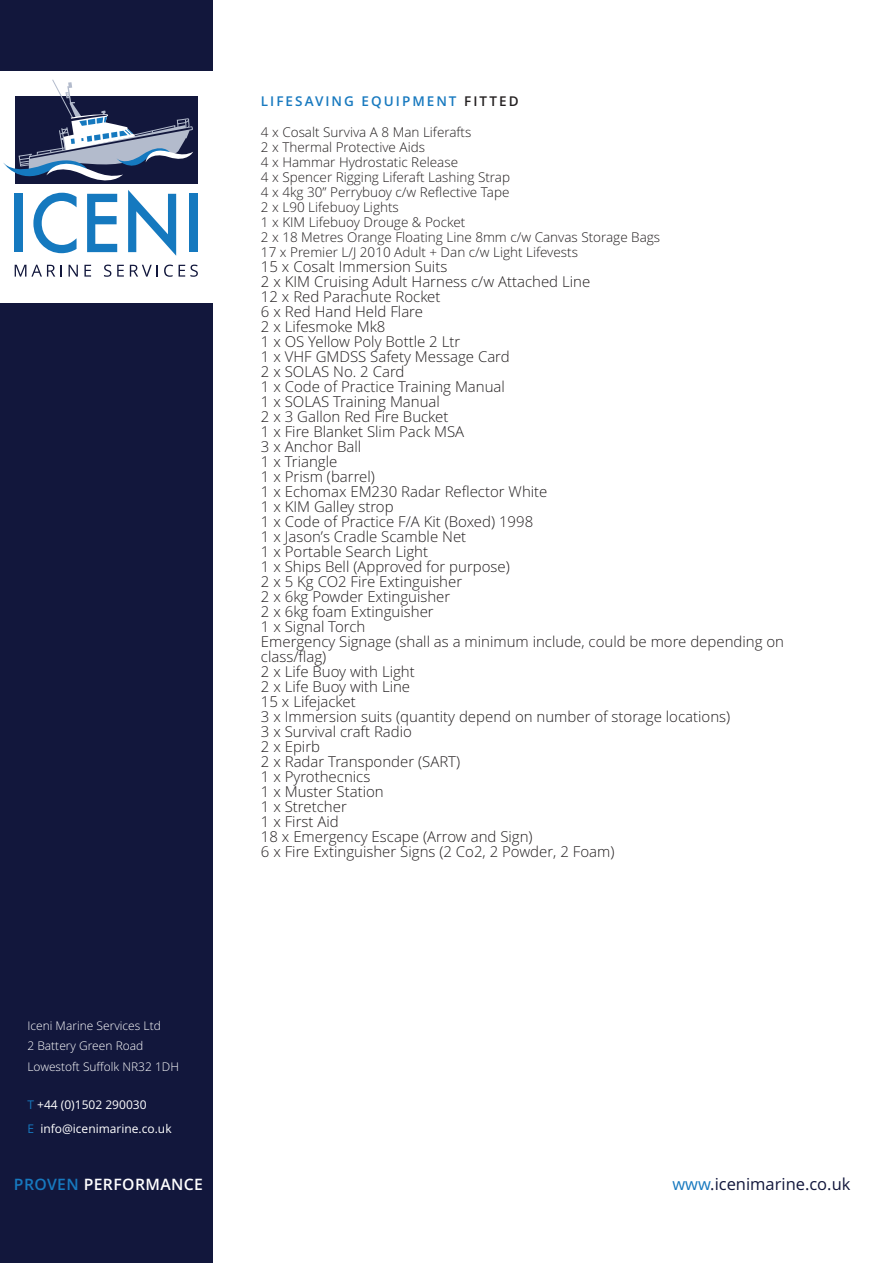
<style>
.page{position:relative;width:893px;height:1263px;background:#fff}
.page>*{position:absolute;margin:0;border:0;box-sizing:border-box;transform-origin:0 0}
.t1{font:16.5px "Open Sans";color:#12173c}
.t2{font:600 15.75px "Open Sans";letter-spacing:.025em;color:#fff}
.t3{font:300 15px/15px "Open Sans";color:#231f20}
.t4{font:300 13.5px/15px "Open Sans";color:#231f20}
.t5{font:600 13.5px "Open Sans";letter-spacing:.15em;color:#1779bf}
.t6{font:300 12px/20.4px "Open Sans";color:#fff}
.t7{font:12px/24px "Open Sans";color:#fff}
.s1{color:#1779bf}
.s2{color:#231f20}
</style>
<div class="page">
<div style="left:0;top:0;width:213px;height:1263px;background:#12173c"></div>
<div style="left:0;top:72px;width:213px;height:231px;background:#fff"></div>
<div style="left:15px;top:96px;width:183px;height:88px;background:#12173c"></div>
<svg style="left:3px;top:80px;width:190px;height:176px"></svg>
<div style="left:189px;top:194px;width:9px;height:58px;background:#1579bf"></div>
<svg style="left:15px;top:265px;width:40px;height:12px"></svg>
<svg style="left:61px;top:265px;width:1px;height:12px"></svg>
<svg style="left:69px;top:265px;width:9px;height:12px"></svg>
<svg style="left:84px;top:265px;width:7px;height:12px"></svg>
<svg style="left:104px;top:265px;width:7px;height:12px"></svg>
<svg style="left:117px;top:265px;width:7px;height:12px"></svg>
<svg style="left:130px;top:265px;width:28px;height:12px"></svg>
<svg style="left:164px;top:265px;width:9px;height:12px"></svg>
<svg style="left:179px;top:265px;width:19px;height:12px"></svg>
<p class="t6" style="left:27px;top:1015px;width:153px">Iceni Marine Services Ltd<br>2 Battery Green Road<br>Lowestoft Suffolk NR32 1DH</p>
<p class="t7" style="left:27px;top:1093px;width:146px"><span class="s1">T</span> +44 (0)1502 290030<br><span class="s1">E</span> info@icenimarine.co.uk</p>
<p class="t5" style="left:261px;top:94px;width:259px">LIFESAVING EQUIPMENT <span class="s2">FITTED</span></p>
<p class="t4" style="left:261px;top:124px;width:401px">4 x Cosalt Surviva A 8 Man Liferafts<br>2 x Thermal Protective Aids<br>4 x Hammar Hydrostatic Release<br>4 x Spencer Rigging Liferaft Lashing Strap<br>4 x 4kg 30” Perrybuoy c/w Reflective Tape<br>2 x L90 Lifebuoy Lights<br>1 x KIM Lifebuoy Drouge &amp; Pocket<br>2 x 18 Metres Orange Floating Line 8mm c/w Canvas Storage Bags 17 x Premier L/J 2010 Adult + Dan c/w Light Lifevests</p>
<p class="t3" style="left:261px;top:259px;width:525px">15 x Cosalt Immersion Suits<br>2 x KIM Cruising Adult Harness c/w Attached Line<br>12 x Red Parachute Rocket<br>6 x Red Hand Held Flare<br>2 x Lifesmoke Mk8<br>1 x OS Yellow Poly Bottle 2 Ltr<br>1 x VHF GMDSS Safety Message Card<br>2 x SOLAS No. 2 Card<br>1 x Code of Practice Training Manual<br>1 x SOLAS Training Manual<br>2 x 3 Gallon Red Fire Bucket<br>1 x Fire Blanket Slim Pack MSA<br>3 x Anchor Ball<br>1 x Triangle<br>1 x Prism (barrel)<br>1 x Echomax EM230 Radar Reflector White<br>1 x KIM Galley strop<br>1 x Code of Practice F/A Kit (Boxed) 1998<br>1 x Jason’s Cradle Scamble Net<br>1 x Portable Search Light<br>1 x Ships Bell (Approved for purpose)<br>2 x 5 Kg CO2 Fire Extinguisher<br>2 x 6kg Powder Extinguisher<br>2 x 6kg foam Extinguisher<br>1 x Signal Torch<br>Emergency Signage (shall as a minimum include, could be more depending on class/flag)<br>2 x Life Buoy with Light<br>2 x Life Buoy with Line<br>15 x Lifejacket<br>3 x Immersion suits (quantity depend on number of storage locations)<br>3 x Survival craft Radio<br>2 x Epirb<br>2 x Radar Transponder (SART)<br>1 x Pyrothecnics<br>1 x Muster Station<br>1 x Stretcher<br>1 x First Aid<br>18 x Emergency Escape (Arrow and Sign)<br>6 x Fire Extinguisher Signs (2 Co2, 2 Powder, 2 Foam)</p>
<p class="t2" style="left:14px;top:1175px;width:191px"><span class="s1">PROVEN</span> PERFORMANCE</p>
<p class="t1" style="left:672px;top:1175px;width:180px"><span class="s1">www</span>.icenimarine.co.uk</p>
</div>
